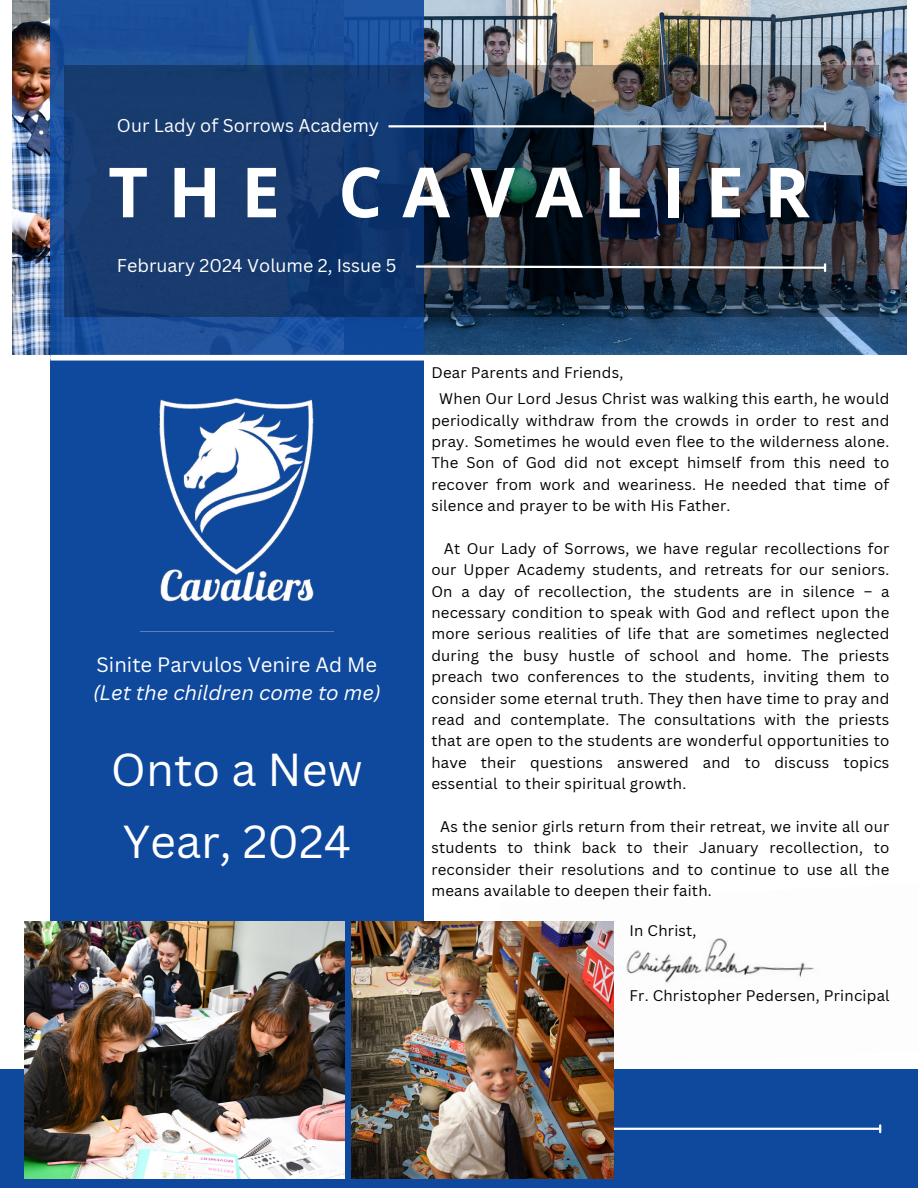
<style>
.page{position:relative;width:918px;height:1188px;background:#fff}
.page>*{position:absolute;margin:0;border:0;box-sizing:border-box;transform-origin:0 0}
.t1{font:700 69.15px "Open Sans";letter-spacing:.29em;color:#fff}
.t2{font:45px/72px "Canva Sans";color:#fff}
.t3{font:20.25px/28.2px "Canva Sans";color:#fff}
.t4{font:18px "Canva Sans";color:#fff}
.t5{font:15px/21.3px "Canva Sans";letter-spacing:.015em;color:#000;text-align:justify}
.s1{font-style:italic}
</style>
<div class="page">
<img style="left:499px;top:921px;width:419px;height:149px">
<div style="left:0;top:1070px;width:918px;height:118px;background:#0f499e"></div>
<div style="left:50px;top:358px;width:373px;height:830px;background:#0f499e"></div>
<img style="left:12px;top:0;width:38px;height:354px">
<img style="left:423px;top:0;width:484px;height:355px">
<div style="left:50px;top:0;width:373px;height:357px;background:#1b4f9b"></div>
<svg style="left:64px;top:65px;width:815px;height:252px;background:#243b5b"></svg>
<hr style="left:389px;top:125px;width:436px;height:2px;background:#fff">
<svg style="left:824px;top:123px;width:2px;height:7px"></svg>
<div style="left:50px;top:355px;width:399px;height:6px;background:#fff"></div>
<img style="left:140px;top:398px;width:194px;height:234px">
<img style="left:25px;top:922px;width:319px;height:256px">
<svg style="left:414px;top:261px;width:415px;height:10px;background:#595d65"></svg>
<hr style="left:491px;top:1128px;width:389px;height:2px;background:#fff">
<svg style="left:879px;top:1125px;width:2px;height:7px"></svg>
<img style="left:352px;top:922px;width:262px;height:256px">
<h1 class="t4" style="left:117px;top:113px;width:264px">Our Lady of Sorrows Academy</h1>
<h3 class="t1" style="left:108px;top:143px;width:703px">THE CAVALIER</h3>
<p class="t4" style="left:117px;top:253px;width:281px">February 2024 Volume 2, Issue 5</p>
<h2 class="t3" style="left:93px;top:650px;width:289px">Sinite Parvulos Venire Ad Me <span class="s1">(Let the children come to me)</span></h2>
<p class="t2" style="left:111px;top:733px;width:253px">Onto a New<br>Year, 2024</p>
<p class="t5" style="left:431px;top:362px;width:193px">Dear Parents and Friends,</p>
<p class="t5" style="left:431px;top:388px;width:460px;text-indent:8px">When Our Lord Jesus Christ was walking this earth, he would periodically withdraw from the crowds in order to rest and pray. Sometimes he would even flee to the wilderness alone.<br>The Son of God did not except himself from this need to recover from work and weariness. He needed that time of silence and prayer to be with His Father.</p>
<p class="t5" style="left:431px;top:537px;width:460px;text-indent:12px">At Our Lady of Sorrows, we have regular recollections for our Upper Academy students, and retreats for our seniors.<br>On a day of recollection, the students are in silence – a necessary condition to speak with God and reflect upon the more serious realities of life that are sometimes neglected during the busy hustle of school and home. The priests preach two conferences to the students, inviting them to consider some eternal truth. They then have time to pray and read and contemplate. The consultations with the priests that are open to the students are wonderful opportunities to have their questions answered and to discuss topics essential to their spiritual growth.</p>
<p class="t5" style="left:431px;top:815px;width:460px;text-indent:9px">As the senior girls return from their retreat, we invite all our students to think back to their January recollection, to reconsider their resolutions and to continue to use all the means available to deepen their faith.</p>
<p class="t5" style="left:630px;top:919px;width:69px">In Christ,</p>
<p class="t5" style="left:630px;top:985px;width:262px">Fr. Christopher Pedersen, Principal</p>
</div>
